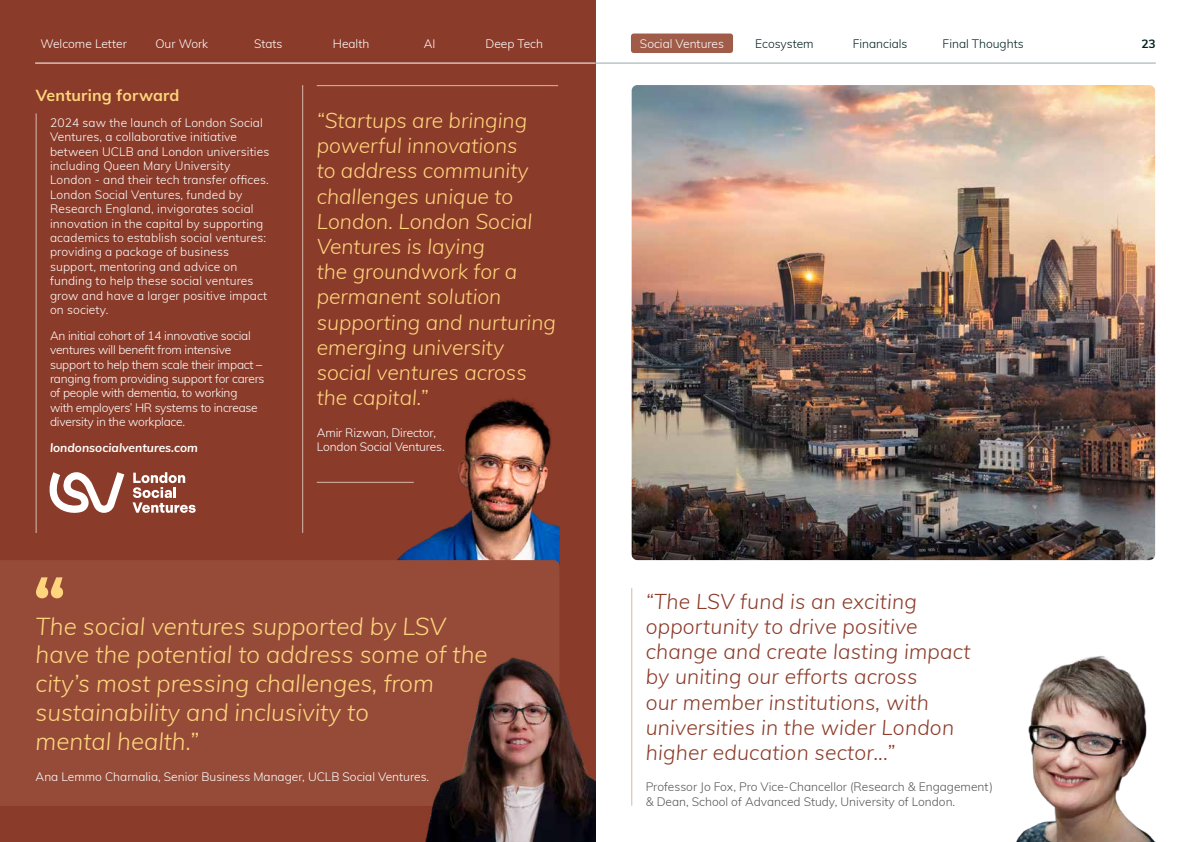
<style>
.page{position:relative;width:1191px;height:842px;background:#fff}
.page>*{position:absolute;margin:0;border:0;box-sizing:border-box;transform-origin:0 0}
.t1{font:italic 300 24px/28.8px "Muli";color:#fed57d}
.t2{font:italic 300 21px/25.2px "Muli";color:#fed57d}
.t3{font:italic 300 21px/25.2px "Muli";letter-spacing:.01em;color:#8b3b29}
.t4{font:700 16px "Muli";letter-spacing:.01em;color:#fed57d}
.t5{font:300 12px/14.4px "Muli";letter-spacing:.005em;color:#fff}
.t6{font:300 12px/14.4px "Muli";letter-spacing:-.02em;color:#fff}
.t7{font:300 12px/14.4px "Muli";color:#555756}
.t8{font:300 12px "Muli";color:#00201f}
.t9{font:italic 700 12px "Muli";color:#fff}
.t10{font:700 12px "Muli";color:#00201f}
</style>
<div class="page">
<div style="left:0;top:0;width:595px;height:842px;background:#8b3b29"></div>
<hr style="left:36px;top:113px;width:1px;height:420px;background:#d8baac">
<hr style="left:302px;top:85px;width:1px;height:448px;background:#d8baac">
<hr style="left:631px;top:588px;width:1px;height:218px;background:#d8baac">
<svg style="left:49px;top:472px;width:75px;height:41px"></svg>
<svg style="left:132px;top:472px;width:64px;height:41px"></svg>
<hr style="left:317px;top:85px;width:241px;height:1px;background:#d8baac">
<hr style="left:317px;top:482px;width:97px;height:1px;background:#d8baac">
<img style="left:395px;top:398px;width:164px;height:162px">
<div style="left:0;top:560px;width:559px;height:246px;background:#954b38"></div>
<svg style="left:36px;top:577px;width:27px;height:21px"></svg>
<img style="left:1016px;top:656px;width:140px;height:186px">
<img style="left:631px;top:85px;width:524px;height:475px">
<img style="left:410px;top:639px;width:185px;height:203px">
<hr style="left:595px;top:63px;width:560px;height:1px;background:#9ba9ab">
<hr style="left:35px;top:63px;width:560px;height:1px;background:#fff">
<div style="left:631px;top:34px;width:102px;height:19px;background:#a05c48;border-radius:3px"></div>
<p class="t5" style="left:40px;top:35px;width:88px">Welcome Letter</p>
<p class="t5" style="left:155px;top:35px;width:54px">Our Work</p>
<p class="t5" style="left:254px;top:35px;width:30px">Stats</p>
<p class="t5" style="left:333px;top:35px;width:38px">Health</p>
<p class="t5" style="left:424px;top:35px;width:13px">AI</p>
<p class="t5" style="left:485px;top:35px;width:59px">Deep Tech</p>
<p class="t5" style="left:640px;top:35px;width:86px">Social Ventures</p>
<p class="t8" style="left:755px;top:35px;width:60px">Ecosystem</p>
<p class="t8" style="left:852px;top:35px;width:56px">Financials</p>
<p class="t8" style="left:942px;top:35px;width:82px">Final Thoughts</p>
<p class="t10" style="left:1141px;top:34px;width:16px">23</p>
<h3 class="t4" style="left:36px;top:84px;width:145px">Venturing forward</h3>
<p class="t5" style="left:50px;top:115px;width:221px">2024 saw the launch of London Social Ventures, a collaborative initiative between UCLB and London universities including Queen Mary University London - and their tech transfer offices.<br>London Social Ventures, funded by Research England, invigorates social innovation in the capital by supporting academics to establish social ventures: providing a package of business support, mentoring and advice on funding to help these social ventures grow and have a larger positive impact on society.</p>
<p class="t6" style="left:50px;top:328px;width:216px">An initial cohort of 14 innovative social ventures will benefit from intensive support to help them scale their impact – ranging from providing support for carers of people with dementia, to working<br>with employers’ HR systems to increase diversity in the workplace.</p>
<p class="t9" style="left:50px;top:439px;width:149px">londonsocialventures.com</p>
<p class="t2" style="left:317px;top:107px;width:241px">“Startups are bringing powerful innovations<br>to address community challenges unique to<br>London. London Social<br>Ventures is laying<br>the groundwork for a permanent solution supporting and nurturing emerging university social ventures across the capital.”</p>
<p class="t5" style="left:317px;top:424px;width:129px">Amir Rizwan, Director,<br>London Social Ventures.</p>
<h1 class="t1" style="left:36px;top:610px;width:453px">The social ventures supported by LSV have the potential to address some of the city’s most pressing challenges, from sustainability and inclusivity to<br>mental health.”</h1>
<p class="t5" style="left:36px;top:769px;width:395px">Ana Lemmo Charnalia, Senior Business Manager, UCLB Social Ventures.</p>
<h2 class="t3" style="left:645px;top:587px;width:326px">“The LSV fund is an exciting opportunity to drive positive change and create lasting impact by uniting our efforts across<br>our member institutions, with universities in the wider London higher education sector...”</h2>
<p class="t7" style="left:645px;top:779px;width:349px">Professor Jo Fox, Pro Vice-Chancellor (Research &amp; Engagement) &amp; Dean, School of Advanced Study, University of London.</p>
</div>
